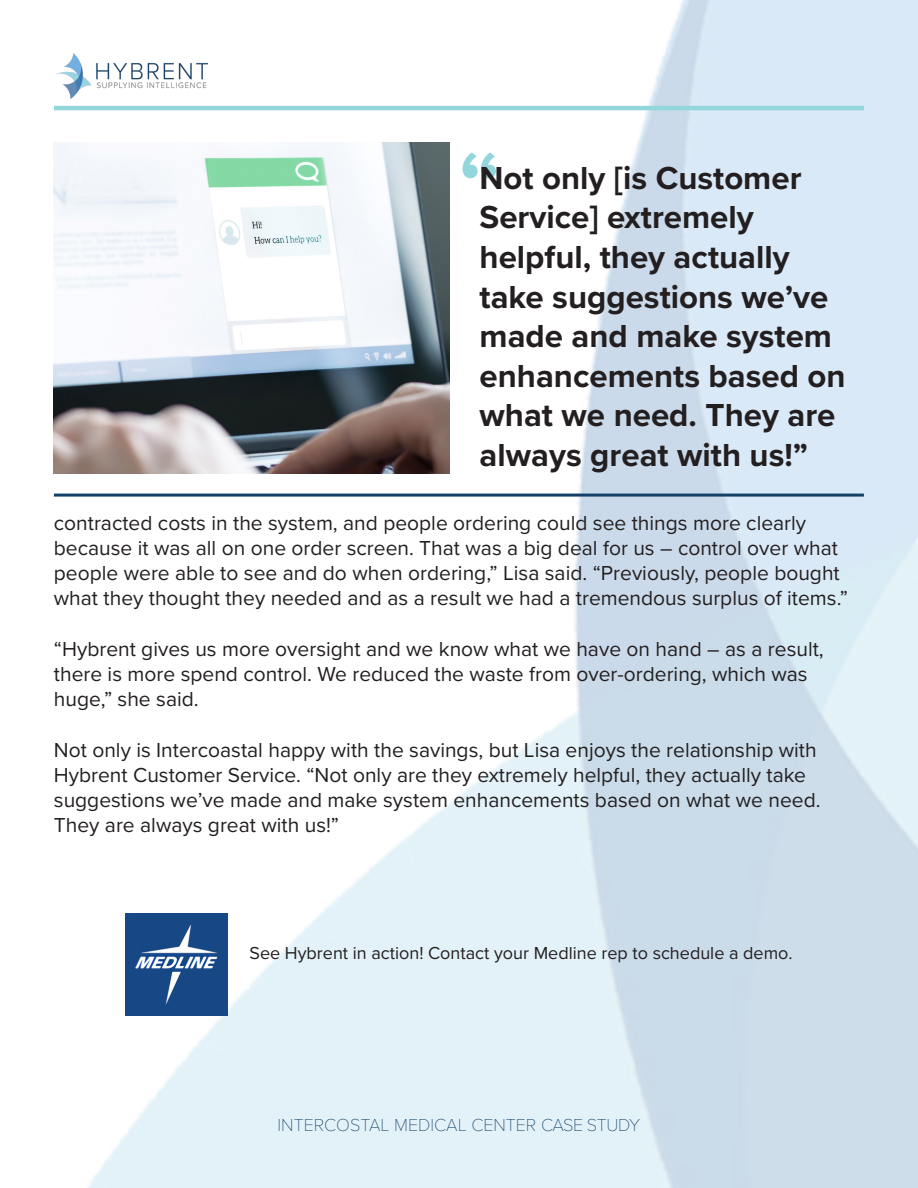
<style>
.page{position:relative;width:918px;height:1188px;background:#fff}
.page>*{position:absolute;margin:0;border:0;box-sizing:border-box;transform-origin:0 0}
.t1{font:700 90px "Proxima Nova";color:#93d6dc}
.t2{font:700 33px/39.6px "Proxima Nova";color:#231f20}
.t3{font:21px/25.2px "Proxima Nova";color:#231f20}
.t4{font:18px "Proxima Nova";color:#231f20}
.t5{font:100 18px "Proxima Nova T";color:#124067}
</style>
<div class="page">
<img style="left:53px;top:0;width:865px;height:1188px">
<hr style="left:54px;top:106px;width:810px;height:4px;background:#93d6dc">
<img style="left:54px;top:54px;width:153px;height:45px">
<img style="left:54px;top:142px;width:396px;height:332px">
<hr style="left:54px;top:494px;width:810px;height:3px;background:#124067">
<img style="left:125px;top:914px;width:102px;height:102px">
<p class="t1" style="left:459px;top:116px;width:43px">“</p>
<p class="t2" style="left:480px;top:157px;width:368px">Not only [is Customer<br>Service] extremely helpful, they actually take suggestions we’ve made and make system enhancements based on what we need. They are always great with us!”</p>
<p class="t3" style="left:54px;top:509px;width:796px">contracted costs in the system, and people ordering could see things more clearly because it was all on one order screen. That was a big deal for us – control over what people were able to see and do when ordering,” Lisa said. “Previously, people bought what they thought they needed and as a result we had a tremendous surplus of items.”</p>
<p class="t3" style="left:54px;top:635px;width:771px">“Hybrent gives us more oversight and we know what we have on hand – as a result, there is more spend control. We reduced the waste from over-ordering, which was huge,” she said.</p>
<p class="t3" style="left:54px;top:736px;width:768px">Not only is Intercoastal happy with the savings, but Lisa enjoys the relationship with Hybrent Customer Service. “Not only are they extremely helpful, they actually take suggestions we’ve made and make system enhancements based on what we need.<br>They are always great with us!”</p>
<p class="t4" style="left:250px;top:940px;width:544px">See Hybrent in action! Contact your Medline rep to schedule a demo.</p>
<p class="t5" style="left:278px;top:1112px;width:364px">INTERCOSTAL MEDICAL CENTER CASE STUDY</p>
</div>
